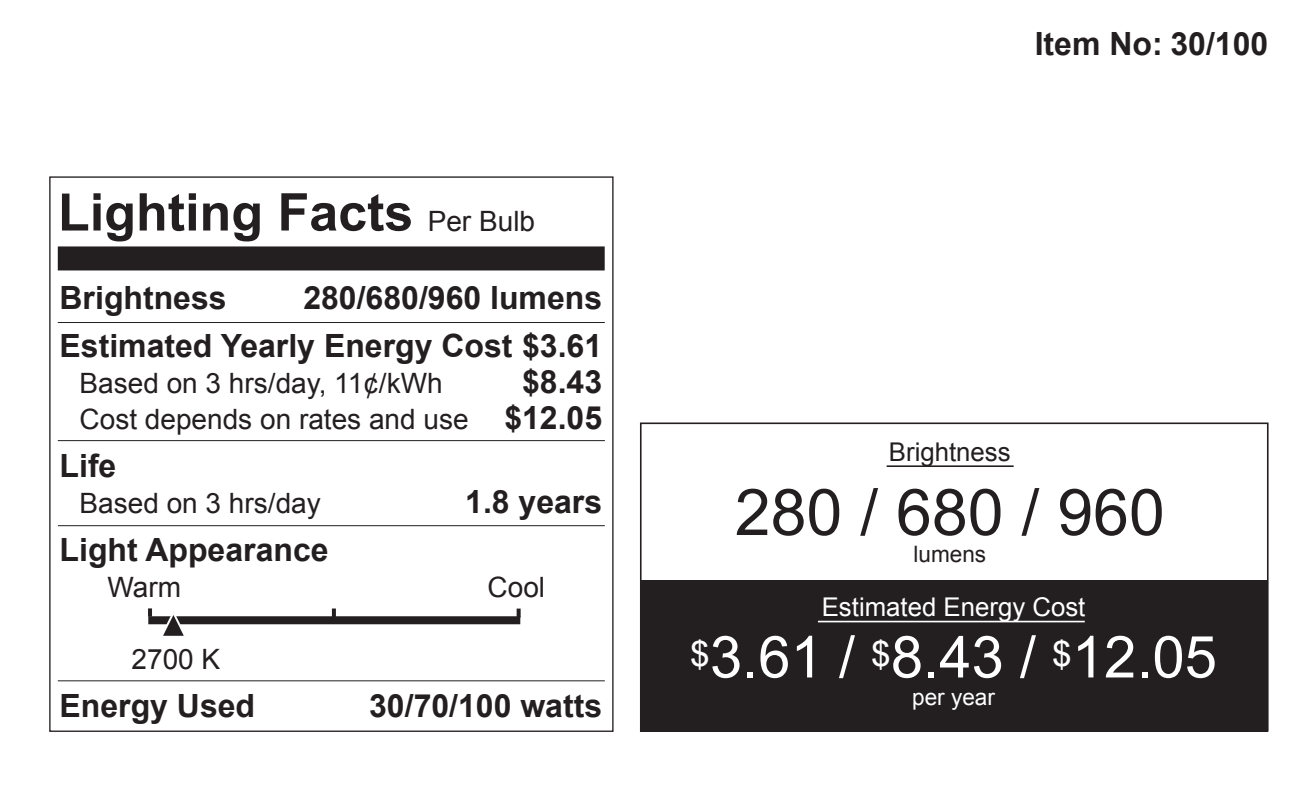
<style>
.page{position:relative;width:1316px;height:790px;background:#fff}
.page>*{position:absolute;margin:0;border:0;box-sizing:border-box;transform-origin:0 0}
.t1{font:64.4px "Arial";color:#231f20}
.t2{font:58px "Arial";color:#fff}
.t3{font:700 52px "Arial";color:#231f20}
.t4{font:700 32px/48px "Arial";color:#231f20}
.t5{font:28px/36px "Arial";color:#231f20}
.t6{font:25.6px "Arial";color:#fff}
.t7{font:25.6px "Arial";color:#231f20}
.t8{font:22.4px "Arial";color:#fff}
.t9{font:22.4px "Arial";color:#231f20}
.s1{font-weight:400;font-size:28px}
</style>
<div class="page">
<div style="left:640px;top:422px;width:629px;height:309px;background:#fff;border:2px solid #231f20"></div>
<div style="left:641px;top:579px;width:627px;height:152px;background:#231f20"></div>
<hr style="left:887px;top:465px;width:127px;height:2px;background:#231f20">
<hr style="left:818px;top:620px;width:267px;height:2px;background:#fff">
<div style="left:49px;top:176px;width:565px;height:555px;background:#fff;border:1px solid #231f20"></div>
<hr style="left:58px;top:680px;width:547px;height:1px;background:#231f20">
<hr style="left:58px;top:525px;width:547px;height:1px;background:#231f20">
<hr style="left:58px;top:440px;width:547px;height:1px;background:#231f20">
<hr style="left:58px;top:322px;width:547px;height:1px;background:#231f20">
<div style="left:58px;top:246px;width:547px;height:24px;background:#231f20"></div>
<div style="left:148px;top:616px;width:372px;height:8px;background:#231f20"></div>
<svg style="left:517px;top:608px;width:4px;height:9px"></svg>
<svg style="left:332px;top:608px;width:4px;height:8px"></svg>
<svg style="left:148px;top:608px;width:4px;height:8px"></svg>
<svg style="left:159px;top:615px;width:30px;height:21px"></svg>
<h3 class="t3" style="left:58px;top:178px;width:479px">Lighting Facts <span class="s1">Per Bulb</span></h3>
<p class="t4" style="left:303px;top:275px;width:300px">280/680/960 lumens</p>
<p class="t4" style="left:60px;top:275px;width:544px">Brightness<br>Estimated Yearly Energy Cost $3.61</p>
<p class="t5" style="left:80px;top:365px;width:391px">Based on 3 hrs/day, 11¢/kWh<br>Cost depends on rates and use</p>
<p class="t4" style="left:60px;top:443px;width:58px">Life</p>
<p class="t5" style="left:80px;top:485px;width:243px">Based on 3 hrs/day</p>
<p class="t4" style="left:60px;top:527px;width:271px">Light Appearance</p>
<p class="t5" style="left:108px;top:569px;width:75px">Warm</p>
<p class="t5" style="left:488px;top:569px;width:59px">Cool</p>
<p class="t4" style="left:504px;top:365px;width:99px;line-height:36px;text-align:center">$8.43 $12.05</p>
<p class="t4" style="left:465px;top:479px;width:138px">1.8 years</p>
<p class="t5" style="left:132px;top:641px;width:90px">2700 K</p>
<p class="t4" style="left:60px;top:683px;width:197px">Energy Used</p>
<p class="t4" style="left:369px;top:683px;width:235px">30/70/100 watts</p>
<p class="t4" style="left:1035px;top:21px;width:235px">Item No: 30/100</p>
<p class="t7" style="left:889px;top:435px;width:123px">Brightness</p>
<h1 class="t1" style="left:735px;top:470px;width:432px">280 / 680 / 960</h1>
<p class="t9" style="left:913px;top:539px;width:74px">lumens</p>
<p class="t6" style="left:822px;top:590px;width:265px">Estimated Energy Cost</p>
<h2 class="t2" style="left:690px;top:619px;width:528px"><sup>$</sup>3.61 / <sup>$</sup>8.43 / <sup>$</sup>12.05</h2>
<p class="t8" style="left:912px;top:681px;width:84px">per year</p>
</div>
